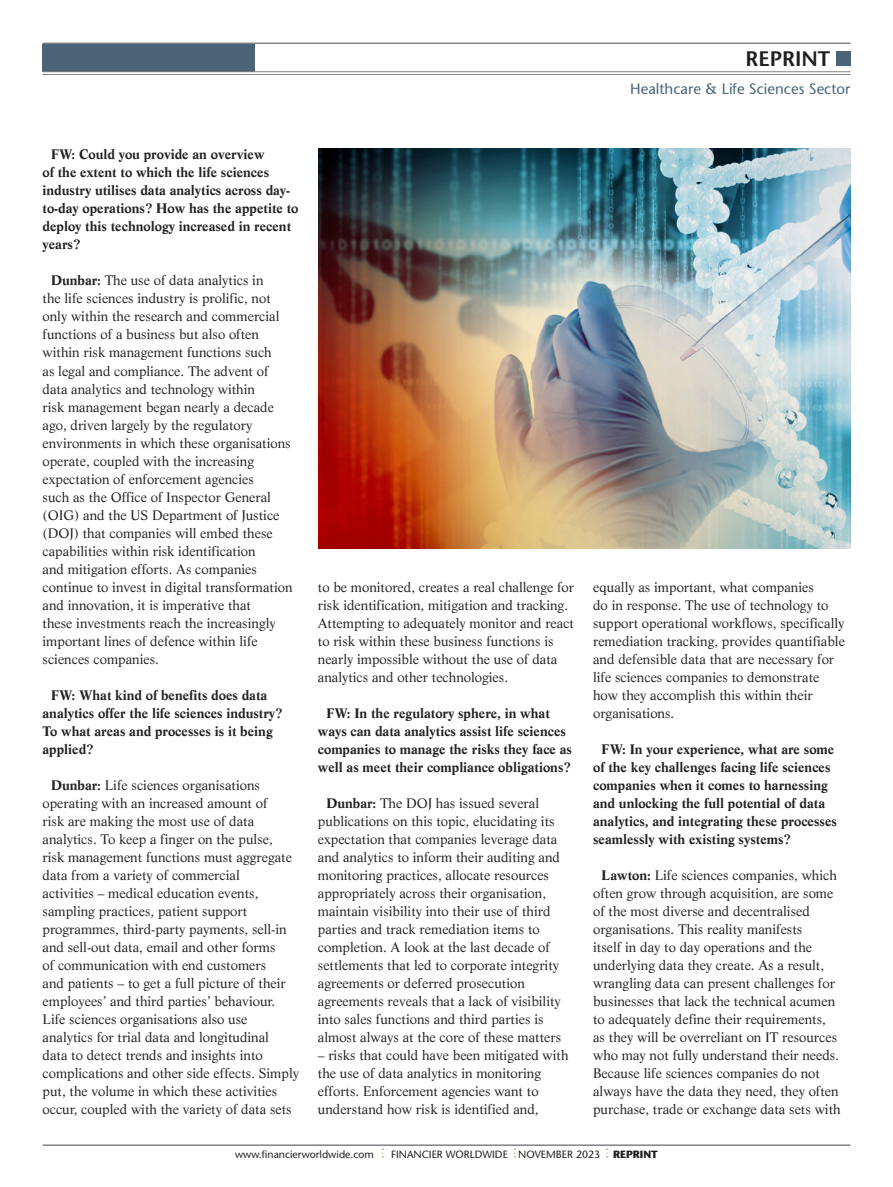
<style>
.page{position:relative;width:893px;height:1187px;background:#fff}
.page>*{position:absolute;margin:0;border:0;box-sizing:border-box;transform-origin:0 0}
.t1{font:600 21px "Stone Sans";color:#231f20}
.t2{font:15px "Stone Sans";color:#4b6477}
.t3{font:13.5px/18px "Life";color:#231f20}
.t4{font:700 13.5px/18px "Life";color:#231f20}
.t5{font:10.5px "Stone Sans";color:#231f20}
.t6{font:700 10.5px "Stone Sans";color:#231f20}
.s1{font-weight:700}
</style>
<div class="page">
<div style="left:43px;top:44px;width:212px;height:27px;background:#4b6477"></div>
<hr style="left:43px;top:43px;width:807px;height:1px;background:#808285">
<hr style="left:43px;top:71px;width:807px;height:1px;background:#808285">
<hr style="left:43px;top:74px;width:807px;height:1px;background:#808285">
<div style="left:836px;top:52px;width:14px;height:14px;background:#4b6477"></div>
<hr style="left:43px;top:1144px;width:807px;height:1px;background:#808285">
<img style="left:318px;top:149px;width:532px;height:399px">
<h1 class="t1" style="left:745px;top:46px;width:86px">REPRINT</h1>
<p class="t2" style="left:630px;top:80px;width:222px">Healthcare &amp; Life Sciences Sector</p>
<p class="t4" style="left:43px;top:145px;width:257px;text-indent:9px">FW: Could you provide an overview<br>of the extent to which the life sciences industry utilises data analytics across day&shy;to-day operations? How has the appetite to deploy this technology increased in recent years?</p>
<p class="t3" style="left:43px;top:271px;width:252px;text-indent:9px"><span class="s1">Dunbar:</span> The use of data analytics in<br>the life sciences industry is prolific, not only within the research and commercial functions of a business but also often within risk management functions such<br>as legal and compliance. The advent of data analytics and technology within<br>risk management began nearly a decade ago, driven largely by the regulatory environments in which these organisations operate, coupled with the increasing expectation of enforcement agencies<br>such as the Office of Inspector General (OIG) and the US Department of Justice (DOJ) that companies will embed these capabilities within risk identification<br>and mitigation efforts. As companies continue to invest in digital transformation and innovation, it is imperative that<br>these investments reach the increasingly important lines of defence within life sciences companies.</p>
<p class="t4" style="left:43px;top:685px;width:242px;text-indent:9px">FW: What kind of benefits does data analytics offer the life sciences industry?<br>To what areas and processes is it being applied?</p>
<p class="t3" style="left:43px;top:775px;width:258px;text-indent:9px"><span class="s1">Dunbar:</span> Life sciences organisations operating with an increased amount of<br>risk are making the most use of data analytics. To keep a finger on the pulse,<br>risk management functions must aggregate data from a variety of commercial<br>activities – medical education events, sampling practices, patient support programmes, third-party payments, sell-in and sell-out data, email and other forms<br>of communication with end customers<br>and patients – to get a full picture of their employees’ and third parties’ behaviour.<br>Life sciences organisations also use analytics for trial data and longitudinal<br>data to detect trends and insights into complications and other side effects. Simply put, the volume in which these activities occur, coupled with the variety of data sets</p>
<p class="t3" style="left:318px;top:577px;width:258px">to be monitored, creates a real challenge for risk identification, mitigation and tracking.<br>Attempting to adequately monitor and react to risk within these business functions is nearly impossible without the use of data analytics and other technologies.</p>
<p class="t4" style="left:318px;top:703px;width:256px;text-indent:9px">FW: In the regulatory sphere, in what ways can data analytics assist life sciences companies to manage the risks they face as well as meet their compliance obligations?</p>
<p class="t3" style="left:318px;top:793px;width:245px;text-indent:9px"><span class="s1">Dunbar:</span> The DOJ has issued several publications on this topic, elucidating its expectation that companies leverage data and analytics to inform their auditing and monitoring practices, allocate resources appropriately across their organisation, maintain visibility into their use of third parties and track remediation items to completion. A look at the last decade of settlements that led to corporate integrity agreements or deferred prosecution agreements reveals that a lack of visibility into sales functions and third parties is almost always at the core of these matters</p>
<p class="t3" style="left:318px;top:1045px;width:252px">– risks that could have been mitigated with the use of data analytics in monitoring efforts. Enforcement agencies want to understand how risk is identified and,</p>
<p class="t3" style="left:593px;top:577px;width:253px">equally as important, what companies<br>do in response. The use of technology to support operational workflows, specifically remediation tracking, provides quantifiable and defensible data that are necessary for life sciences companies to demonstrate how they accomplish this within their organisations.</p>
<p class="t4" style="left:593px;top:739px;width:245px;text-indent:9px">FW: In your experience, what are some of the key challenges facing life sciences companies when it comes to harnessing and unlocking the full potential of data analytics, and integrating these processes seamlessly with existing systems?</p>
<p class="t3" style="left:593px;top:865px;width:249px;text-indent:9px"><span class="s1">Lawton:</span> Life sciences companies, which often grow through acquisition, are some of the most diverse and decentralised organisations. This reality manifests<br>itself in day to day operations and the underlying data they create. As a result, wrangling data can present challenges for businesses that lack the technical acumen to adequately define their requirements, as they will be overreliant on IT resources who may not fully understand their needs.<br>Because life sciences companies do not always have the data they need, they often purchase, trade or exchange data sets with</p>
<p class="t5" style="left:235px;top:1147px;width:140px">www.financierworldwide.com</p>
<p class="t5" style="left:391px;top:1147px;width:211px">FINANCIER WORLDWIDE NOVEMBER 2023</p>
<p class="t6" style="left:613px;top:1147px;width:46px">REPRINT</p>
</div>
